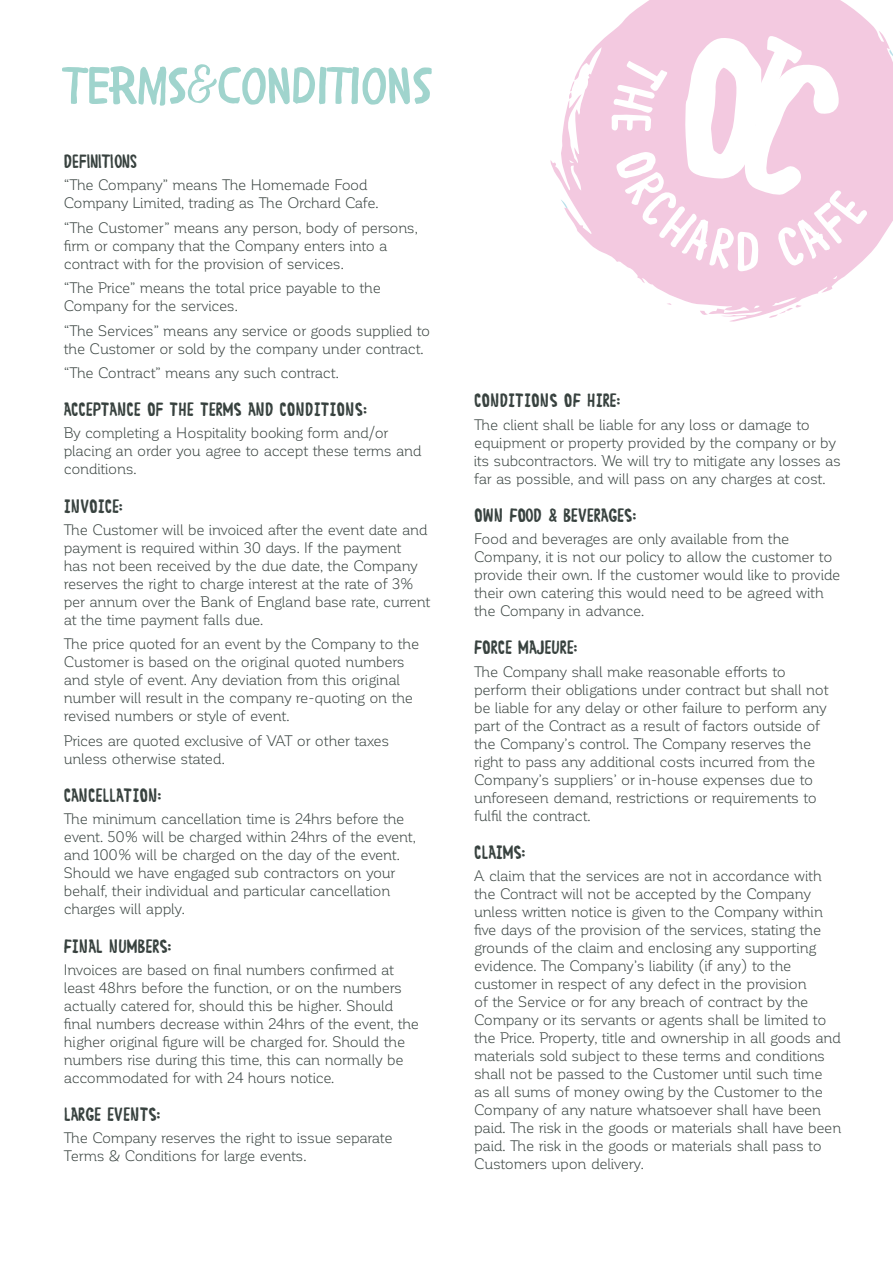
<style>
.page{position:relative;width:893px;height:1263px;background:#fff}
.page>*{position:absolute;margin:0;border:0;box-sizing:border-box;transform-origin:0 0}
.t1{font:52.5px "CHILDRENONE";color:#a0d4cd}
.t2{font:19.5px "BRC";color:#38423f}
.t3{font:15px/18px "Corporative";letter-spacing:-.025em;color:#38423f}
.s1{font-family:"Caferus Slim"}
</style>
<div class="page">
<svg style="left:550px;top:0;width:343px;height:322px;fill:#f3c9e0"></svg>
<svg style="left:700px;top:311px;width:8px;height:5px"></svg>
<svg style="left:561px;top:199px;width:7px;height:9px"></svg>
<svg style="left:569px;top:80px;width:5px;height:19px"></svg>
<svg style="left:889px;top:49px;width:4px;height:9px"></svg>
<svg style="left:769px;top:305px;width:33px;height:13px"></svg>
<svg style="left:667px;top:302px;width:4px;height:3px"></svg>
<svg style="left:611px;top:36px;width:258px;height:236px"></svg>
<h1 class="t1" style="left:64px;top:51px;width:369px">TERMS<span class="s1">&amp;</span>CONDITIONS</h1>
<h2 class="t2" style="left:64px;top:149px;width:75px">DEFINITIONS</h2>
<p class="t3" style="left:64px;top:176px;width:316px">“The Company” means The Homemade Food<br>Company Limited, trading as The Orchard Cafe.</p>
<p class="t3" style="left:64px;top:219px;width:356px">“The Customer” means any person, body of persons, firm or company that the Company enters into a contract with for the provision of services.</p>
<p class="t3" style="left:64px;top:279px;width:319px">“The Price” means the total price payable to the<br>Company for the services.</p>
<p class="t3" style="left:64px;top:321px;width:368px">“The Services” means any service or goods supplied to the Customer or sold by the company under contract.</p>
<p class="t3" style="left:64px;top:364px;width:277px">“The Contract” means any such contract.</p>
<h2 class="t2" style="left:64px;top:397px;width:304px">ACCEPTANCE OF THE TERMS AND CONDITIONS:</h2>
<p class="t3" style="left:64px;top:424px;width:359px">By completing a Hospitality booking form and/or placing an order you agree to accept these terms and conditions.</p>
<h2 class="t2" style="left:64px;top:494px;width:60px">INVOICE:</h2>
<p class="t3" style="left:64px;top:521px;width:368px">The Customer will be invoiced after the event date and payment is required within 30 days. If the payment<br>has not been received by the due date, the Company reserves the right to charge interest at the rate of 3% per annum over the Bank of England base rate, current at the time payment falls due.</p>
<p class="t3" style="left:64px;top:635px;width:357px">The price quoted for an event by the Company to the Customer is based on the original quoted numbers and style of event. Any deviation from this original number will result in the company re-quoting on the revised numbers or style of event.</p>
<p class="t3" style="left:64px;top:732px;width:327px">Prices are quoted exclusive of VAT or other taxes unless otherwise stated.</p>
<h2 class="t2" style="left:64px;top:783px;width:99px">CANCELLATION:</h2>
<p class="t3" style="left:64px;top:810px;width:354px">The minimum cancellation time is 24hrs before the event. 50% will be charged within 24hrs of the event, and 100% will be charged on the day of the event.<br>Should we have engaged sub contractors on your behalf, their individual and particular cancellation charges will apply.</p>
<h2 class="t2" style="left:64px;top:934px;width:109px">FINAL NUMBERS:</h2>
<p class="t3" style="left:64px;top:961px;width:357px">Invoices are based on final numbers confirmed at least 48hrs before the function, or on the numbers actually catered for, should this be higher. Should final numbers decrease within 24hrs of the event, the higher original figure will be charged for. Should the numbers rise during this time, this can normally be accommodated for with 24 hours notice.</p>
<h2 class="t2" style="left:64px;top:1102px;width:98px">LARGE EVENTS:</h2>
<p class="t3" style="left:64px;top:1129px;width:330px">The Company reserves the right to issue separate<br>Terms &amp; Conditions for large events.</p>
<h2 class="t2" style="left:474px;top:388px;width:147px">CONDITIONS OF HIRE:</h2>
<p class="t3" style="left:474px;top:415px;width:368px">The client shall be liable for any loss or damage to equipment or property provided by the company or by its subcontractors. We will try to mitigate any losses as far as possible, and will pass on any charges at cost.</p>
<h2 class="t2" style="left:474px;top:503px;width:164px">OWN FOOD &amp; BEVERAGES:</h2>
<p class="t3" style="left:474px;top:530px;width:368px">Food and beverages are only available from the Company, it is not our policy to allow the customer to provide their own. If the customer would like to provide their own catering this would need to be agreed with the Company in advance.</p>
<h2 class="t2" style="left:474px;top:635px;width:105px">FORCE MAJEURE:</h2>
<p class="t3" style="left:474px;top:662px;width:356px">The Company shall make reasonable efforts to perform their obligations under contract but shall not be liable for any delay or other failure to perform any part of the Contract as a result of factors outside of the Company’s control. The Company reserves the right to pass any additional costs incurred from the Company’s suppliers’ or in-house expenses due to unforeseen demand, restrictions or requirements to fulfil the contract.</p>
<h2 class="t2" style="left:474px;top:840px;width:53px">CLAIMS:</h2>
<p class="t3" style="left:474px;top:867px;width:369px">A claim that the services are not in accordance with the Contract will not be accepted by the Company unless written notice is given to the Company within five days of the provision of the services, stating the grounds of the claim and enclosing any supporting evidence. The Company’s liability (if any) to the customer in respect of any defect in the provision<br>of the Service or for any breach of contract by the Company or its servants or agents shall be limited to the Price. Property, title and ownership in all goods and materials sold subject to these terms and conditions shall not be passed to the Customer until such time as all sums of money owing by the Customer to the Company of any nature whatsoever shall have been paid. The risk in the goods or materials shall have been paid. The risk in the goods or materials shall pass to Customers upon delivery.</p>
</div>
